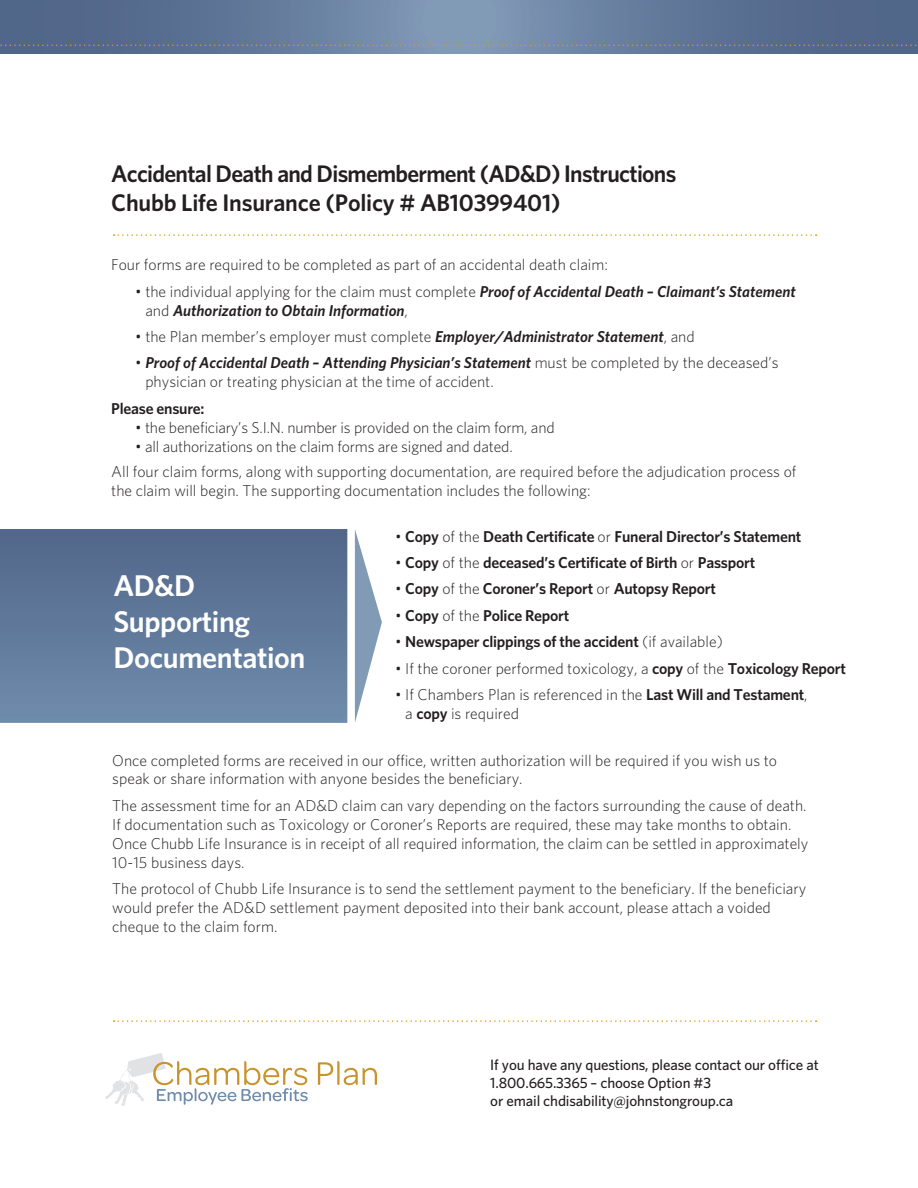
<style>
.page{position:relative;width:918px;height:1188px;background:#fff}
.page>*{position:absolute;margin:0;border:0;box-sizing:border-box;transform-origin:0 0}
.t1{font:600 30px "Whitney";letter-spacing:-.015em;color:#fff}
.Body_Copy{font:600 24px/28.8px "Whitney";letter-spacing:-.03em;color:#231f20}
.Body_Copy-2{font:300 15.75px/18.9px "Whitney";color:#231f20}
.Body_Copy-3{font:600 15.75px "Whitney";letter-spacing:-.015em;color:#231f20}
.Body_Copy-4{font:italic 600 15.75px/18.9px "Whitney";color:#231f20}
.t2{font:500 15px/18px "Whitney";letter-spacing:-.01em;color:#231f20}
.s1{font-weight:300;font-style:normal}
.s2{font-weight:600;font-style:italic}
.s3{font-weight:300}
.s4{font-weight:600}
</style>
<div class="page">
<svg style="left:114px;top:234px;width:703px;height:2px"></svg>
<svg style="left:0;top:529px;width:347px;height:194px;background:#60799a"></svg>
<svg style="left:355px;top:530px;width:27px;height:192px"></svg>
<svg style="left:114px;top:1020px;width:703px;height:2px"></svg>
<svg style="left:318px;top:1061px;width:59px;height:24px"></svg>
<svg style="left:105px;top:1053px;width:203px;height:53px"></svg>
<svg style="left:0;top:0;width:918px;height:54px;background:#63799a"></svg>
<svg style="left:0;top:45px;width:918px;height:1px"></svg>
<p class="Body_Copy" style="left:111px;top:159px;width:567px">Accidental Death and Dismemberment (AD&amp;D) Instructions<br>Chubb Life Insurance (Policy # AB10399401)</p>
<p class="Body_Copy-2" style="left:111px;top:255px;width:498px">Four forms are required to be completed as part of an accidental death claim:</p>
<p class="Body_Copy-4" style="left:145px;top:281px;width:652px;text-indent:-10px"><span class="s1">• the individual applying for the claim must complete</span> Proof of Accidental Death – Claimant’s Statement <span class="s1">and</span> Authorization to Obtain Information<span class="s1">,</span></p>
<p class="Body_Copy-2" style="left:135px;top:327px;width:561px">• the Plan member’s employer must complete <span class="s2">Employer/Administrator Statement</span>, and</p>
<p class="Body_Copy-2" style="left:145px;top:353px;width:635px;text-indent:-10px">• <span class="s2">Proof of Accidental Death – Attending Physician’s Statement</span> must be completed by the deceased’s physician or treating physician at the time of accident.</p>
<p class="Body_Copy-3" style="left:111px;top:398px;width:95px">Please ensure:</p>
<p class="Body_Copy-2" style="left:135px;top:417px;width:421px">• the beneficiary’s S.I.N. number is provided on the claim form, and</p>
<p class="Body_Copy-2" style="left:135px;top:436px;width:379px">• all authorizations on the claim forms are signed and dated.</p>
<p class="Body_Copy-2" style="left:111px;top:462px;width:687px">All four claim forms, along with supporting documentation, are required before the adjudication process of the claim will begin. The supporting documentation includes the following:</p>
<p class="t1" style="left:113px;top:566px;width:83px">AD&amp;D</p>
<p class="t1" style="left:113px;top:602px;width:138px">Supporting</p>
<p class="t1" style="left:113px;top:638px;width:194px">Documentation</p>
<p class="Body_Copy-3" style="left:395px;top:526px;width:408px"><span class="s3">•</span> Copy <span class="s3">of the</span> Death Certificate <span class="s3">or</span> Funeral Director’s Statement</p>
<p class="Body_Copy-3" style="left:395px;top:552px;width:362px"><span class="s3">•</span> Copy <span class="s3">of the</span> deceased’s Certificate of Birth <span class="s3">or</span> Passport</p>
<p class="Body_Copy-3" style="left:395px;top:578px;width:322px"><span class="s3">•</span> Copy <span class="s3">of the</span> Coroner’s Report <span class="s3">or</span> Autopsy Report</p>
<p class="Body_Copy-3" style="left:395px;top:605px;width:176px"><span class="s3">•</span> Copy <span class="s3">of the</span> Police Report</p>
<p class="Body_Copy-3" style="left:395px;top:631px;width:329px"><span class="s3">•</span> Newspaper clippings of the accident <span class="s3">(if available)</span></p>
<p class="Body_Copy-2" style="left:395px;top:658px;width:452px">• If the coroner performed toxicology, a <span class="s4">copy</span> of the <span class="s4">Toxicology Report</span></p>
<p class="Body_Copy-2" style="left:405px;top:685px;width:404px;text-indent:-10px">• If Chambers Plan is referenced in the <span class="s4">Last Will and Testament</span>, a <span class="s4">copy</span> is required</p>
<p class="Body_Copy-2" style="left:112px;top:750px;width:666px">Once completed forms are received in our office, written authorization will be required if you wish us to speak or share information with anyone besides the beneficiary.</p>
<p class="Body_Copy-2" style="left:112px;top:795px;width:698px">The assessment time for an AD&amp;D claim can vary depending on the factors surrounding the cause of death.<br>If documentation such as Toxicology or Coroner’s Reports are required, these may take months to obtain.<br>Once Chubb Life Insurance is in receipt of all required information, the claim can be settled in approximately 10-15 business days.</p>
<p class="Body_Copy-2" style="left:112px;top:879px;width:695px">The protocol of Chubb Life Insurance is to send the settlement payment to the beneficiary. If the beneficiary would prefer the AD&amp;D settlement payment deposited into their bank account, please attach a voided cheque to the claim form.</p>
<p class="t2" style="left:490px;top:1056px;width:330px">If you have any questions, please contact our office at<br>1.800.665.3365 – choose Option #3<br>or email chdisability@johnstongroup.ca</p>
</div>
